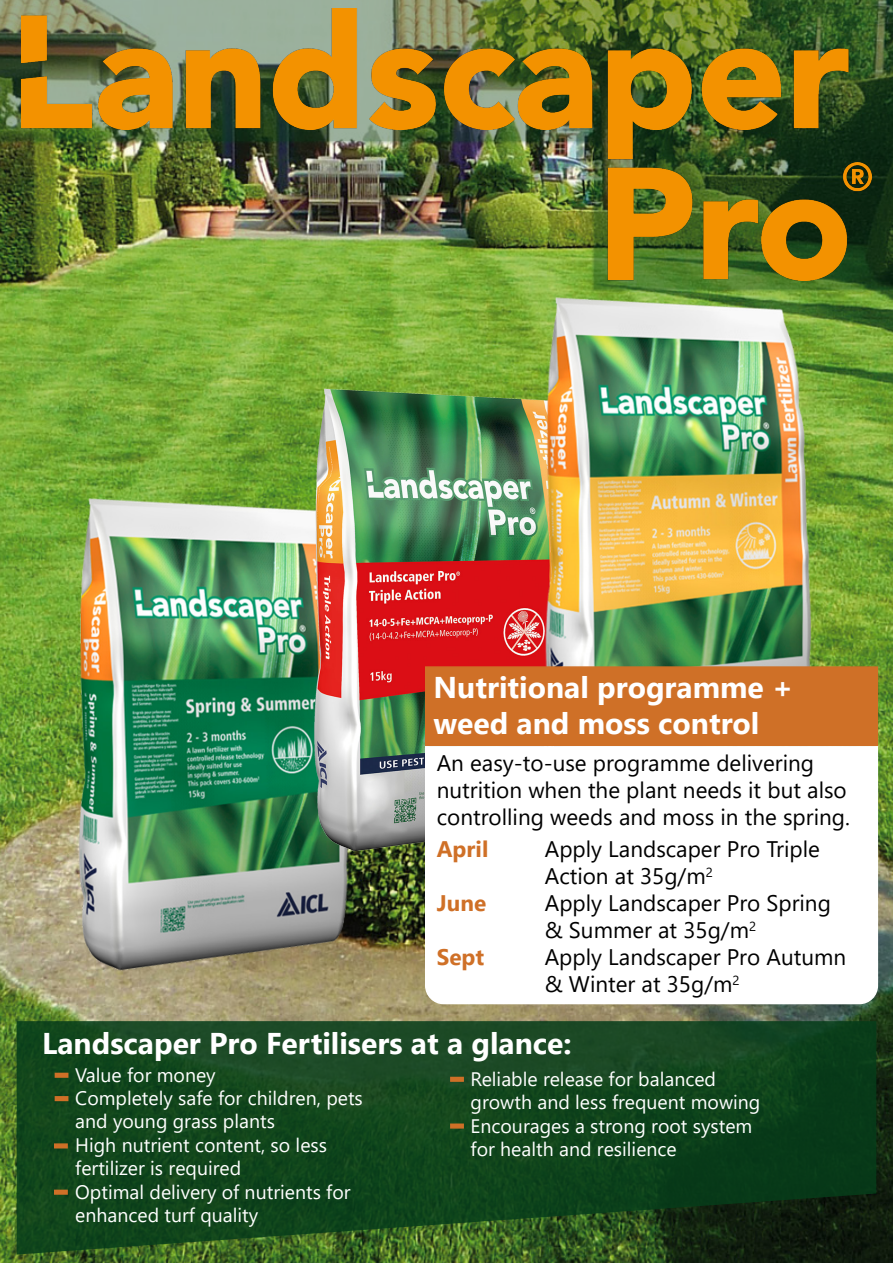
<style>
.page{position:relative;width:893px;height:1263px;background:#fff}
.page>*{position:absolute;margin:0;border:0;box-sizing:border-box;transform-origin:0 0}
.t1{font:700 30px/36px "Segoe UI";color:#fff}
.t2{font:22.5px/27px "Segoe UI";color:#000}
.t3{font:700 22.5px "Segoe UI";color:#cf7027}
.t4{font:19.5px "Segoe UI";color:#fff}
</style>
<div class="page">
<img style="left:0;top:294px;width:893px;height:969px">
<img style="left:0;top:480px;width:424px;height:508px">
<img style="left:198px;top:373px;width:229px;height:498px">
<img style="left:427px;top:294px;width:466px;height:489px">
<div style="left:425px;top:666px;width:453px;height:80px;background:#cf7027;border:2px solid #cf7027"></div>
<svg style="left:424px;top:745px;width:455px;height:260px"></svg>
<svg style="left:16px;top:1020px;width:861px;height:235px;background:#15441d"></svg>
<svg style="left:55px;top:1073px;width:13px;height:5px"></svg>
<svg style="left:55px;top:1096px;width:13px;height:5px"></svg>
<svg style="left:54px;top:1143px;width:14px;height:5px"></svg>
<svg style="left:54px;top:1189px;width:14px;height:6px"></svg>
<svg style="left:450px;top:1077px;width:14px;height:5px"></svg>
<svg style="left:450px;top:1123px;width:14px;height:5px"></svg>
<img style="left:0;top:0;width:893px;height:294px">
<img style="left:21px;top:9px;width:851px;height:271px">
<p class="t1" style="left:433px;top:667px;width:361px">Nutritional programme + weed and moss control</p>
<p class="t2" style="left:437px;top:747px;width:415px">An easy-to-use programme delivering nutrition when the plant needs it but also controlling weeds and moss in the spring.</p>
<p class="t3" style="left:437px;top:828px;width:53px">April</p>
<p class="t2" style="left:545px;top:833px;width:277px">Apply Landscaper Pro Triple</p>
<p class="t2" style="left:545px;top:860px;width:170px">Action at 35g/m<sup>2</sup></p>
<p class="t3" style="left:437px;top:882px;width:51px">June</p>
<p class="t2" style="left:545px;top:887px;width:288px">Apply Landscaper Pro Spring</p>
<p class="t2" style="left:545px;top:914px;width:213px">&amp; Summer at 35g/m<sup>2</sup></p>
<p class="t3" style="left:437px;top:936px;width:49px">Sept</p>
<p class="t2" style="left:545px;top:941px;width:303px">Apply Landscaper Pro Autumn &amp; Winter at 35g/m<sup>2</sup></p>
<p class="t1" style="left:42px;top:1023px;width:531px">Landscaper Pro Fertilisers at a glance:</p>
<p class="t4" style="left:75px;top:1056px;width:142px">Value for money</p>
<p class="t4" style="left:75px;top:1080px;width:289px">Completely safe for children, pets</p>
<p class="t4" style="left:75px;top:1103px;width:201px">and young grass plants</p>
<p class="t4" style="left:75px;top:1126px;width:253px">High nutrient content, so less</p>
<p class="t4" style="left:75px;top:1150px;width:168px">fertilizer is required</p>
<p class="t4" style="left:75px;top:1173px;width:277px">Optimal delivery of nutrients for</p>
<p class="t4" style="left:75px;top:1197px;width:185px">enhanced turf quality</p>
<p class="t4" style="left:471px;top:1060px;width:247px">Reliable release for balanced</p>
<p class="t4" style="left:471px;top:1084px;width:291px">growth and less frequent mowing</p>
<p class="t4" style="left:471px;top:1107px;width:283px">Encourages a strong root system</p>
<p class="t4" style="left:471px;top:1131px;width:208px">for health and resilience</p>
</div>
